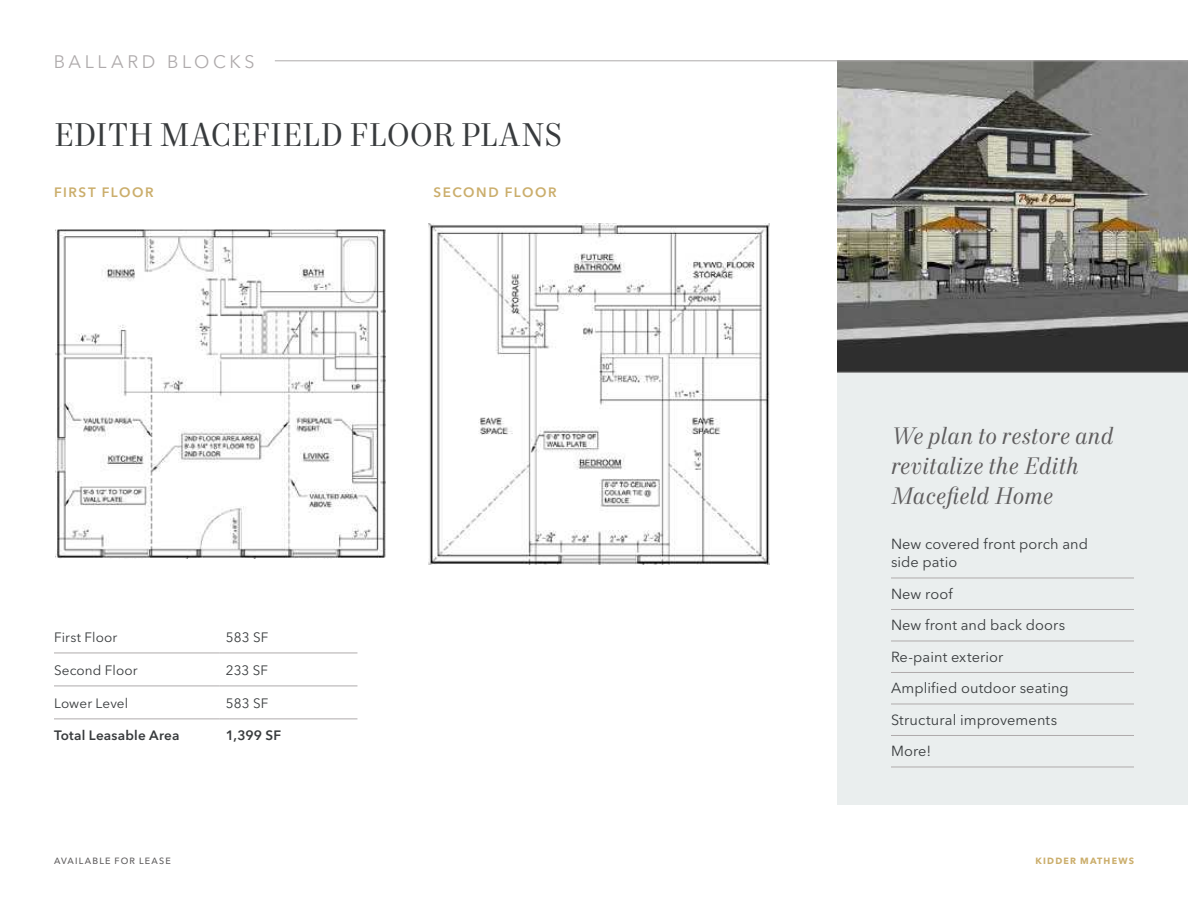
<style>
.page{position:relative;width:1188px;height:918px;background:#fff}
.page>*{position:absolute;margin:0;border:0;box-sizing:border-box;transform-origin:0 0}
.t1{font:33px "Mort Modern 08";letter-spacing:-.005em;color:#383b3d}
.t2{font:italic 24px/30px "Mort Modern 08";letter-spacing:.005em;color:#5f5d5e}
.t3{font:18px "Avenir Next LT Pro";letter-spacing:.2em;color:#afabac}
.t4{font:14.55px/31.5px "Avenir Next LT Pro";letter-spacing:.005em;color:#383b3d}
.t5{font:13.5px "Avenir Next LT Pro";letter-spacing:.01em;color:#383b3d}
.t6{font:600 13.5px "Avenir Next LT Pro";letter-spacing:.015em;color:#383b3d}
.t7{font:600 13.5px "Avenir Next LT Pro";letter-spacing:.115em;color:#cbae6c}
.t8{font:500 9px "Avenir Next LT Pro";letter-spacing:.13em;color:#5f5d5e}
.t9{font:700 9px "Avenir Next LT Pro";letter-spacing:.13em;color:#cbae6c}
</style>
<div class="page">
<img style="left:56px;top:230px;width:330px;height:329px">
<img style="left:428px;top:224px;width:342px;height:340px">
<hr style="left:54px;top:653px;width:165px;height:1px;background:#afabac">
<hr style="left:219px;top:653px;width:138px;height:1px;background:#afabac">
<hr style="left:54px;top:686px;width:165px;height:1px;background:#afabac">
<hr style="left:219px;top:686px;width:138px;height:1px;background:#afabac">
<hr style="left:54px;top:719px;width:165px;height:1px;background:#afabac">
<hr style="left:219px;top:719px;width:138px;height:1px;background:#afabac">
<div style="left:837px;top:373px;width:351px;height:432px;background:#eaeeee"></div>
<hr style="left:891px;top:578px;width:243px;height:1px;background:#afabac">
<hr style="left:891px;top:609px;width:243px;height:1px;background:#afabac">
<hr style="left:891px;top:641px;width:243px;height:1px;background:#afabac">
<hr style="left:891px;top:672px;width:243px;height:1px;background:#afabac">
<hr style="left:891px;top:704px;width:243px;height:1px;background:#afabac">
<hr style="left:891px;top:735px;width:243px;height:1px;background:#afabac">
<hr style="left:891px;top:767px;width:243px;height:1px;background:#afabac">
<img style="left:837px;top:62px;width:351px;height:311px">
<hr style="left:275px;top:61px;width:913px;height:1px;background:#afabac">
<p class="t3" style="left:54px;top:51px;width:202px">BALLARD BLOCKS</p>
<h1 class="t1" style="left:54px;top:115px;width:510px">EDITH MACEFIELD FLOOR PLANS</h1>
<p class="t7" style="left:54px;top:184px;width:101px">FIRST FLOOR</p>
<p class="t7" style="left:434px;top:184px;width:124px">SECOND FLOOR</p>
<p class="t5" style="left:54px;top:629px;width:65px">First Floor</p>
<p class="t5" style="left:226px;top:629px;width:44px">583 SF</p>
<p class="t5" style="left:54px;top:662px;width:85px">Second Floor</p>
<p class="t5" style="left:226px;top:662px;width:44px">233 SF</p>
<p class="t5" style="left:54px;top:695px;width:76px">Lower Level</p>
<p class="t5" style="left:226px;top:695px;width:44px">583 SF</p>
<p class="t6" style="left:54px;top:727px;width:127px">Total Leasable Area</p>
<p class="t6" style="left:226px;top:727px;width:57px">1,399 SF</p>
<h2 class="t2" style="left:891px;top:422px;width:224px">We plan to restore and revitalize the Edith<br>Macefield Home</h2>
<p class="t4" style="left:891px;top:535px;width:199px;line-height:18px">New covered front porch and side patio</p>
<p class="t4" style="left:891px;top:578px;width:179px">New roof<br>New front and back doors<br>Re-paint exterior<br>Amplified outdoor seating<br>Structural improvements<br>More!</p>
<p class="t8" style="left:54px;top:855px;width:118px">AVAILABLE FOR LEASE</p>
<p class="t9" style="left:1036px;top:855px;width:100px">KIDDER MATHEWS</p>
</div>
